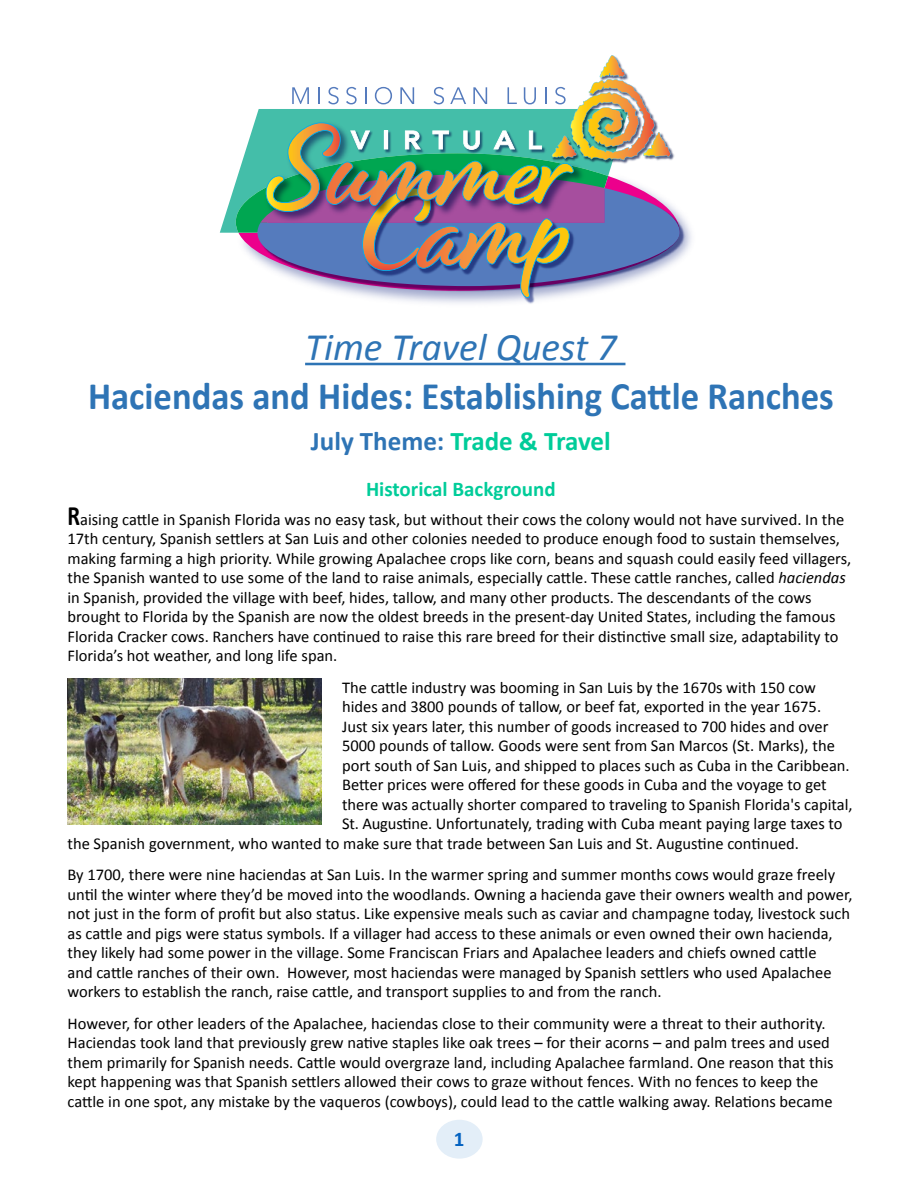
<style>
.page{position:relative;width:918px;height:1188px;background:#fff}
.page>*{position:absolute;margin:0;border:0;box-sizing:border-box;transform-origin:0 0}
.t1{font:700 39px "Calibri";color:#2e74b5;scale:.94 1}
.t2{font:italic 39px "Calibri";color:#2e74b5}
.t3{font:700 27px "Calibri";color:#0c9}
.t4{font:700 21px "Calibri";color:#0c9}
.t5{font:700 21px "Calibri";color:#0563c1}
.t6{font:16.5px/19.5px "Calibri";color:#000}
.s1{color:#2e74b5}
.s2{font-weight:700;font-size:28.2px}
.s3{font-style:italic}
</style>
<div class="page">
<div style="left:436px;top:1120px;width:47px;height:39px;background:#e3eef8;border-radius:50%"></div>
<hr style="left:305px;top:363px;width:320px;height:2px;background:#2e74b5">
<img style="left:68px;top:678px;width:254px;height:146px">
<svg style="left:220px;top:181px;width:16px;height:52px"></svg>
<img style="left:381px;top:298px;width:168px;height:6px">
<img style="left:236px;top:55px;width:444px;height:243px">
<h1 class="t2" style="left:305px;top:322px;width:313px">Time Travel Quest 7</h1>
<h1 class="t1" style="left:88px;top:372px;width:795px">Haciendas and Hides: Establishing Cattle Ranches</h1>
<h2 class="t3" style="left:311px;top:425px;width:301px"><span class="s1">July Theme:</span> Trade &amp; Travel</h2>
<p class="t4" style="left:366px;top:476px;width:191px">Historical Background</p>
<p class="t6" style="left:67px;top:509px;width:785px"><span class="s2">R</span>aising cattle in Spanish Florida was no easy task, but without their cows the colony would not have survived. In the 17th century, Spanish settlers at San Luis and other colonies needed to produce enough food to sustain themselves, making farming a high priority. While growing Apalachee crops like corn, beans and squash could easily feed villagers, the Spanish wanted to use some of the land to raise animals, especially cattle. These cattle ranches, called <span class="s3">haciendas </span>in Spanish, provided the village with beef, hides, tallow, and many other products. The descendants of the cows brought to Florida by the Spanish are now the oldest breeds in the present-day United States, including the famous Florida Cracker cows. Ranchers have continued to raise this rare breed for their distinctive small size, adaptability to Florida’s hot weather, and long life span.</p>
<p class="t6" style="left:342px;top:677px;width:475px">The cattle industry was booming in San Luis by the 1670s with 150 cow</p>
<p class="t6" style="left:342px;top:696px;width:481px">hides and 3800 pounds of tallow, or beef fat, exported in the year 1675.</p>
<p class="t6" style="left:342px;top:716px;width:488px">Just six years later, this number of goods increased to 700 hides and over</p>
<p class="t6" style="left:342px;top:735px;width:494px">5000 pounds of tallow. Goods were sent from San Marcos (St. Marks), the</p>
<p class="t6" style="left:342px;top:755px;width:509px">port south of San Luis, and shipped to places such as Cuba in the Caribbean.</p>
<p class="t6" style="left:342px;top:774px;width:486px">Better prices were offered for these goods in Cuba and the voyage to get</p>
<p class="t6" style="left:342px;top:794px;width:512px">there was actually shorter compared to traveling to Spanish Florida's capital,</p>
<p class="t6" style="left:342px;top:813px;width:502px">St. Augustine. Unfortunately, trading with Cuba meant paying large taxes to</p>
<p class="t6" style="left:67px;top:833px;width:733px">the Spanish government, who wanted to make sure that trade between San Luis and St. Augustine continued.</p>
<p class="t6" style="left:67px;top:864px;width:787px">By 1700, there were nine haciendas at San Luis. In the warmer spring and summer months cows would graze freely until the winter where they’d be moved into the woodlands. Owning a hacienda gave their owners wealth and power, not just in the form of profit but also status. Like expensive meals such as caviar and champagne today, livestock such as cattle and pigs were status symbols. If a villager had access to these animals or even owned their own hacienda, they likely had some power in the village. Some Franciscan Friars and Apalachee leaders and chiefs owned cattle<br>and cattle ranches of their own. However, most haciendas were managed by Spanish settlers who used Apalachee workers to establish the ranch, raise cattle, and transport supplies to and from the ranch.</p>
<p class="t6" style="left:67px;top:1013px;width:768px">However, for other leaders of the Apalachee, haciendas close to their community were a threat to their authority.<br>Haciendas took land that previously grew native staples like oak trees – for their acorns – and palm trees and used them primarily for Spanish needs. Cattle would overgraze land, including Apalachee farmland. One reason that this kept happening was that Spanish settlers allowed their cows to graze without fences. With no fences to keep the cattle in one spot, any mistake by the vaqueros (cowboys), could lead to the cattle walking away. Relations became</p>
<p class="t5" style="left:454px;top:1126px;width:12px">1</p>
</div>
